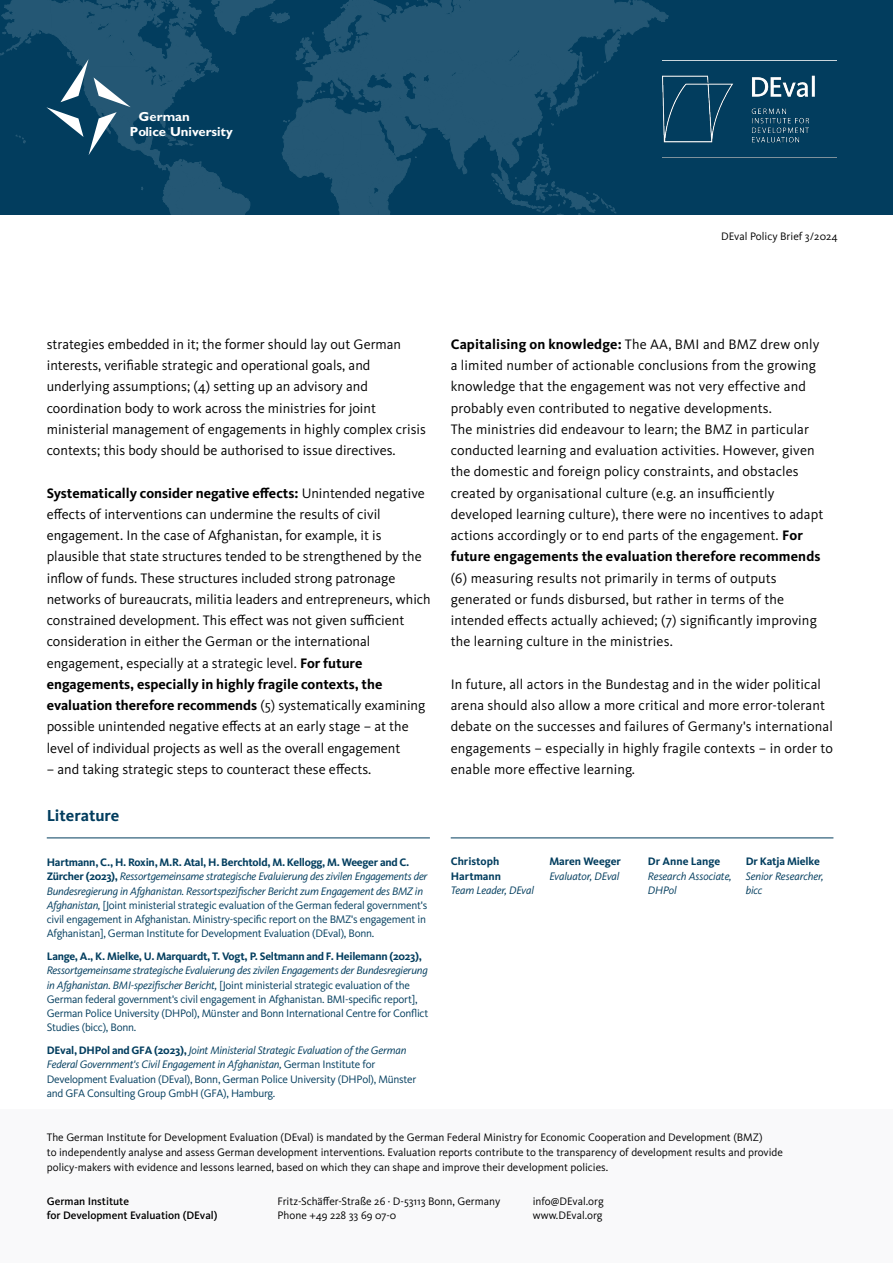
<style>
.page{position:relative;width:893px;height:1263px;background:#fff}
.page>*{position:absolute;margin:0;border:0;box-sizing:border-box;transform-origin:0 0}
.t1{font:700 16.5px "Kievit OT";color:#023d5e}
.t2{font:14.25px/21.3px "Kievit OT";letter-spacing:.005em;color:#000}
.t3{font:700 13.05px/14.2px "Gill Sans";color:#fff}
.t4{font:11.25px/14.2px "Kievit OT";letter-spacing:-.02em;color:#023d5e}
.t5{font:11.25px/14.9px "Kievit OT";color:#000}
.t6{font:italic 11.25px/14.2px "Kievit OT";letter-spacing:-.01em;color:#023d5e}
.t7{font:500 11.25px "Kievit OT";color:#000}
.t8{font:700 11.25px/14.2px "Kievit OT";color:#023d5e}
.s1{font-weight:700}
.s2{font-style:italic}
.s3{font-weight:400;font-style:italic}
.s4{font-weight:700;font-style:normal}
</style>
<div class="page">
<div style="left:0;top:0;width:893px;height:215px;background:#023d5e"></div>
<img style="left:669px;top:60px;width:168px;height:98px">
<div style="left:0;top:1110px;width:893px;height:153px;background:#f9f9fa"></div>
<hr style="left:451px;top:837px;width:382px;height:1px;background:#023d5e">
<hr style="left:47px;top:837px;width:383px;height:1px;background:#023d5e">
<svg style="left:0;top:0;width:669px;height:215px"></svg>
<p class="t3" style="left:130px;top:109px;width:104px;text-indent:9px">German<br>Police University</p>
<p class="t5" style="left:721px;top:229px;width:118px">DEval Policy Brief 3/2024</p>
<p class="t2" style="left:47px;top:333px;width:381px">strategies embedded in it; the former should lay out German interests, verifable strategic and operational goals, and underlying assumptions; (4) setting up an advisory and coordination body to work across the ministries for joint ministerial management of engagements in highly complex crisis contexts; this body should be authorised to issue directives.</p>
<p class="t2" style="left:47px;top:482px;width:385px"><span class="s1">Systematically consider negative efects:</span> Unintended negative efects of interventions can undermine the results of civil engagement. In the case of Afghanistan, for example, it is plausible that state structures tended to be strengthened by the infow of funds. These structures included strong patronage networks of bureaucrats, militia leaders and entrepreneurs, which constrained development. This efect was not given sufcient consideration in either the German or the international engagement, especially at a strategic level. <span class="s1">For future engagements, especially in highly fragile contexts, the evaluation therefore recommends</span> (5) systematically examining possible unintended negative efects at an early stage – at the level of individual projects as well as the overall engagement</p>
<p class="t2" style="left:47px;top:759px;width:326px">– and taking strategic steps to counteract these efects.</p>
<h1 class="t1" style="left:47px;top:805px;width:74px">Literature</h1>
<p class="t4" style="left:47px;top:855px;width:382px"><span class="s1">Hartmann, C., H. Roxin, M.R. Atal, H. Berchtold, M. Kellogg, M. Weeger and C.<br>Zürcher (2023),</span> <span class="s2">Ressortgemeinsame strategische Evaluierung des zivilen Engagements der Bundesregierung in Afghanistan. Ressortspezifscher Bericht zum Engagement des BMZ in Afghanistan,</span> [Joint ministerial strategic evaluation of the German federal government's civil engagement in Afghanistan. Ministry-specifc report on the BMZ's engagement in Afghanistan], German Institute for Development Evaluation (DEval), Bonn.</p>
<p class="t4" style="left:47px;top:949px;width:383px"><span class="s1">Lange, A., K. Mielke, U. Marquardt, T. Vogt, P. Seltmann and F. Heilemann (2023), </span><span class="s2">Ressortgemeinsame strategische Evaluierung des zivilen Engagements der Bundesregierung in Afghanistan. BMI-spezifscher Bericht,</span> [Joint ministerial strategic evaluation of the German federal government's civil engagement in Afghanistan. BMI-specifc report], German Police University (DHPol), Münster and Bonn International Centre for Confict Studies (bicc), Bonn.</p>
<p class="t4" style="left:47px;top:1043px;width:371px"><span class="s1">DEval, DHPol and GFA (2023),</span> <span class="s2">Joint Ministerial Strategic Evaluation ofthe German Federal Government's Civil Engagement in Afghanistan,</span> German Institute for Development Evaluation (DEval), Bonn, German Police University (DHPol), Münster and GFA Consulting Group GmbH (GFA), Hamburg.</p>
<p class="t2" style="left:451px;top:333px;width:374px"><span class="s1">Capitalising on knowledge:</span> The AA, BMI and BMZ drew only a limited number of actionable conclusions from the growing knowledge that the engagement was not very effective and probably even contributed to negative developments.<br>The ministries did endeavour to learn; the BMZ in particular conducted learning and evaluation activities. However, given the domestic and foreign policy constraints, and obstacles created by organisational culture (e.g. an insufciently developed learning culture), there were no incentives to adapt actions accordingly or to end parts of the engagement. <span class="s1">For future engagements the evaluation therefore recommends </span>(6) measuring results not primarily in terms of outputs generated or funds disbursed, but rather in terms of the intended efects actually achieved; (7) signifcantly improving the learning culture in the ministries.</p>
<p class="t2" style="left:451px;top:674px;width:384px">In future, all actors in the Bundestag and in the wider political arena should also allow a more critical and more error-tolerant debate on the successes and failures of Germany's international engagements – especially in highly fragile contexts – in order to enable more efective learning.</p>
<p class="t8" style="left:451px;top:855px;width:85px">Christoph<br>Hartmann<br><span class="s3">Team Leader, DEval</span></p>
<p class="t6" style="left:549px;top:854px;width:73px"><span class="s4">Maren Weeger<br></span>Evaluator, DEval</p>
<p class="t6" style="left:648px;top:854px;width:85px"><span class="s4">Dr Anne Lange<br></span>Research Associate,<br>DHPol</p>
<p class="t6" style="left:746px;top:855px;width:79px"><span class="s4">Dr Katja Mielke<br></span>Senior Researcher, bicc</p>
<p class="t5" style="left:47px;top:1130px;width:738px">The German Institute for Development Evaluation (DEval) is mandated by the German Federal Ministry for Economic Cooperation and Development (BMZ)<br>to independently analyse and assess German development interventions. Evaluation reports contribute to the transparency of development results and provide policy-makers with evidence and lessons learned, based on which they can shape and improve their development policies.</p>
<p class="t7" style="left:47px;top:1194px;width:84px">German Institute</p>
<p class="t5" style="left:277px;top:1193px;width:224px">Fritz-Schäfer-Straße 26 · D-53113 Bonn, Germany</p>
<p class="t5" style="left:533px;top:1193px;width:72px">info@DEval.org</p>
<p class="t7" style="left:47px;top:1209px;width:172px">for Development Evaluation (DEval)</p>
<p class="t5" style="left:277px;top:1208px;width:120px">Phone +49 228 33 69 07-0</p>
<p class="t5" style="left:533px;top:1208px;width:71px">www.DEval.org</p>
</div>
